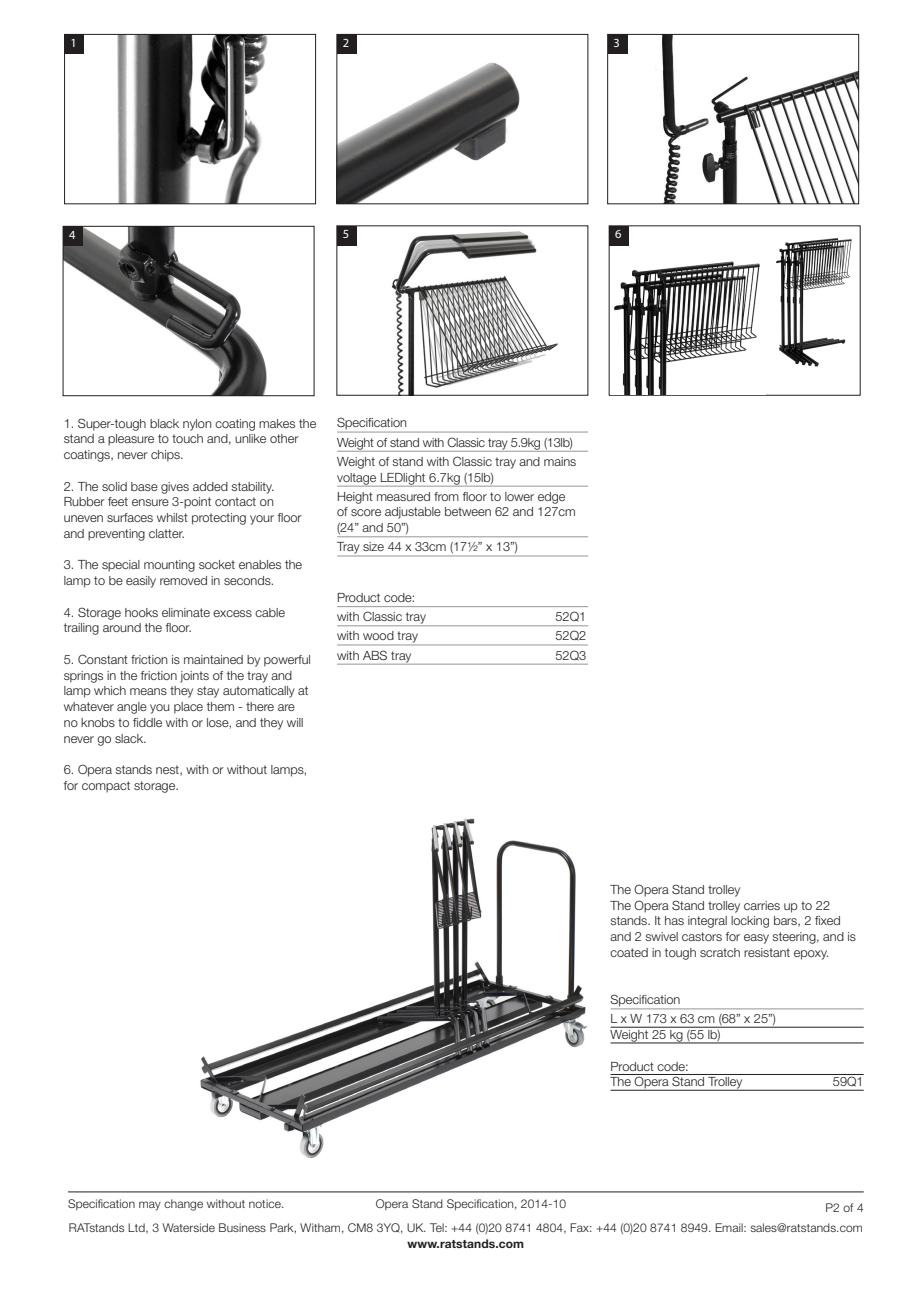
<style>
.page{position:relative;width:919px;height:1289px;background:#fff}
.page>*{position:absolute;margin:0;border:0;box-sizing:border-box;transform-origin:0 0}
.t1{font:300 12.75px/15.8px "Helvetica Neue LT Pro";color:#231f20}
.t2{font:300 12.75px "Helvetica Neue LT Pro";letter-spacing:-.02em;color:#231f20}
.t3{font:12.45px "Myriad Pro";color:#fff}
.t4{font:300 12px "Helvetica Neue LT Std";letter-spacing:.01em;color:#231f20}
.t5{font:700 12px "Helvetica Neue LT Std";letter-spacing:.01em;color:#231f20}
</style>
<div class="page">
<hr style="left:68px;top:1191px;width:795px;height:1px;background:#231f20">
<img style="left:200px;top:818px;width:388px;height:341px">
<hr style="left:610px;top:1008px;width:253px;height:1px;background:#939598">
<hr style="left:610px;top:1026px;width:253px;height:1px;background:#231f20">
<hr style="left:610px;top:1042px;width:253px;height:1px;background:#231f20">
<hr style="left:610px;top:1074px;width:253px;height:1px;background:#231f20">
<hr style="left:610px;top:1089px;width:253px;height:1px;background:#231f20">
<img style="left:117px;top:36px;width:151px;height:166px">
<div style="left:64px;top:34px;width:252px;height:170px;border:1px solid #231f20"></div>
<div style="left:65px;top:34px;width:19px;height:20px;background:#231f20"></div>
<img style="left:338px;top:36px;width:182px;height:166px">
<div style="left:336px;top:34px;width:252px;height:170px;border:1px solid #231f20"></div>
<div style="left:337px;top:34px;width:19px;height:20px;background:#231f20"></div>
<img style="left:338px;top:227px;width:220px;height:166px">
<div style="left:337px;top:226px;width:19px;height:19px;background:#231f20"></div>
<img style="left:655px;top:36px;width:202px;height:166px">
<div style="left:607px;top:34px;width:252px;height:170px;border:1px solid #231f20"></div>
<div style="left:607px;top:34px;width:20px;height:20px;background:#231f20"></div>
<img style="left:65px;top:228px;width:202px;height:166px">
<div style="left:63px;top:226px;width:251px;height:170px;border:1px solid #231f20"></div>
<div style="left:63px;top:226px;width:20px;height:20px;background:#231f20"></div>
<img style="left:776px;top:238px;width:76px;height:129px">
<div style="left:609px;top:226px;width:20px;height:19px;background:#231f20"></div>
<hr style="left:337px;top:431px;width:251px;height:1px;background:#939598">
<hr style="left:337px;top:451px;width:251px;height:1px;background:#939598">
<hr style="left:337px;top:486px;width:251px;height:1px;background:#939598">
<hr style="left:337px;top:536px;width:251px;height:1px;background:#939598">
<hr style="left:337px;top:555px;width:251px;height:1px;background:#939598">
<hr style="left:337px;top:606px;width:251px;height:1px;background:#939598">
<hr style="left:337px;top:625px;width:251px;height:1px;background:#939598">
<hr style="left:337px;top:644px;width:251px;height:1px;background:#939598">
<hr style="left:337px;top:663px;width:251px;height:1px;background:#939598">
<img style="left:614px;top:261px;width:146px;height:133px">
<p class="t3" style="left:71px;top:35px;width:8px">1</p>
<p class="t3" style="left:343px;top:35px;width:8px">2</p>
<p class="t3" style="left:613px;top:35px;width:8px">3</p>
<p class="t3" style="left:69px;top:227px;width:8px">4</p>
<p class="t3" style="left:615px;top:226px;width:8px">6</p>
<p class="t3" style="left:343px;top:226px;width:8px">5</p>
<p class="t1" style="left:64px;top:415px;width:254px">1. Super-tough black nylon coating makes the stand a pleasure to touch and, unlike other coatings, never chips.</p>
<p class="t1" style="left:64px;top:478px;width:239px">2. The solid base gives added stability.<br>Rubber feet ensure 3-point contact on uneven surfaces whilst protecting your floor and preventing clatter.</p>
<p class="t1" style="left:64px;top:556px;width:240px">3. The special mounting socket enables the lamp to be easily removed in seconds.</p>
<p class="t1" style="left:64px;top:604px;width:223px">4. Storage hooks eliminate excess cable trailing around the floor.</p>
<p class="t1" style="left:64px;top:651px;width:249px">5. Constant friction is maintained by powerful springs in the friction joints of the tray and lamp which means they stay automatically at whatever angle you place them - there are no knobs to fiddle with or lose, and they will never go slack.</p>
<p class="t1" style="left:64px;top:761px;width:245px">6. Opera stands nest, with or without lamps, for compact storage.</p>
<p class="t1" style="left:337px;top:415px;width:71px">Specification</p>
<p class="t2" style="left:337px;top:434px;width:237px">Weight of stand with Classic tray 5.9kg (13lb)</p>
<p class="t1" style="left:337px;top:453px;width:241px">Weight of stand with Classic tray and mains voltage LEDlight 6.7kg (15lb)</p>
<p class="t1" style="left:337px;top:488px;width:240px">Height measured from floor to lower edge of score adjustable between 62 and 127cm (24” and 50”)</p>
<p class="t1" style="left:337px;top:538px;width:182px">Tray size 44 x 33cm (17½” x 13”)</p>
<p class="t1" style="left:337px;top:589px;width:80px">Product code:</p>
<p class="t1" style="left:337px;top:608px;width:91px">with Classic tray</p>
<p class="t1" style="left:555px;top:608px;width:32px">52Q1</p>
<p class="t1" style="left:337px;top:627px;width:82px">with wood tray</p>
<p class="t1" style="left:555px;top:627px;width:32px">52Q2</p>
<p class="t1" style="left:337px;top:647px;width:76px">with ABS tray</p>
<p class="t1" style="left:555px;top:647px;width:32px">52Q3</p>
<p class="t1" style="left:610px;top:881px;width:131px">The Opera Stand trolley</p>
<p class="t1" style="left:610px;top:897px;width:247px">The Opera Stand trolley carries up to 22 stands. It has integral locking bars, 2 fixed and 2 swivel castors for easy steering, and is coated in tough scratch resistant epoxy.</p>
<p class="t1" style="left:610px;top:991px;width:71px">Specification</p>
<p class="t1" style="left:610px;top:1010px;width:167px">L x W 173 x 63 cm (68” x 25”)</p>
<p class="t1" style="left:610px;top:1026px;width:111px">Weight 25 kg (55 lb)</p>
<p class="t1" style="left:610px;top:1057px;width:80px">Product code:</p>
<p class="t1" style="left:610px;top:1073px;width:133px">The Opera Stand Trolley</p>
<p class="t1" style="left:832px;top:1073px;width:32px">59Q1</p>
<p class="t4" style="left:68px;top:1195px;width:218px">Specification may change without notice.</p>
<p class="t4" style="left:825px;top:1200px;width:40px">P2 of 4</p>
<p class="t4" style="left:376px;top:1195px;width:192px">Opera Stand Specification, 2014-10</p>
<p class="t4" style="left:69px;top:1220px;width:795px">RATstands Ltd, 3 Waterside Business Park, Witham, CM8 3YQ, UK. Tel: +44 (0)20 8741 4804, Fax: +44 (0)20 8741 8949. Email: sales@ratstands.com</p>
<p class="t5" style="left:407px;top:1235px;width:118px">www.ratstands.com</p>
</div>
